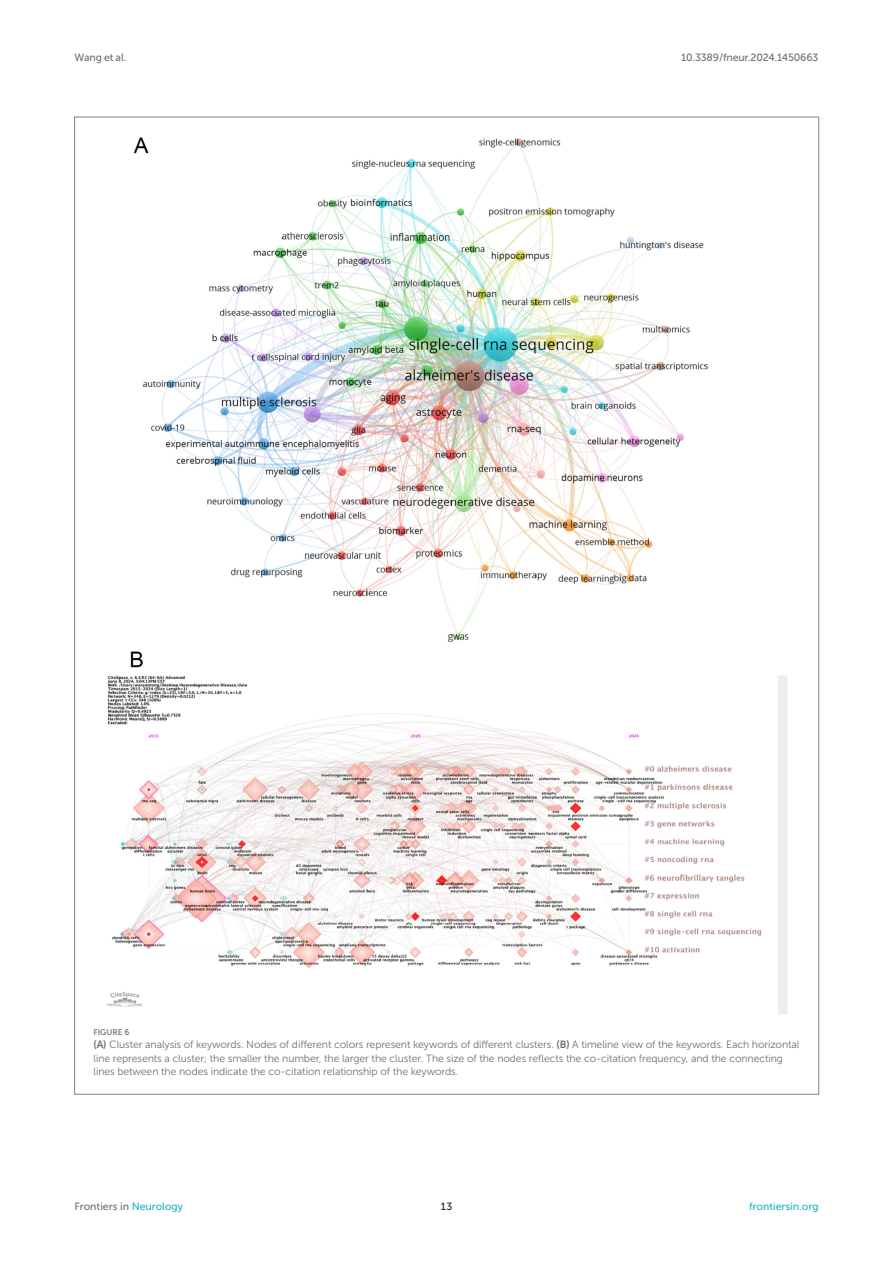
<style>
.page{position:relative;width:893px;height:1263px;background:#fff}
.page>*{position:absolute;margin:0;border:0;box-sizing:border-box;transform-origin:0 0}
.FIG_LEG{font:10.5px/13.5px "Museo Sans 300";letter-spacing:-.01em;color:#706f70}
.t1{font:10.5px "Museo Sans 500";letter-spacing:-.015em;color:#706f70}
.t2{font:10.5px "Museo Sans 500";color:#1db5c3}
.t3{font:10.5px "Museo Sans 500";color:#1b1c1b}
.FIG_HD{font:8.25px "Museo Sans 700";letter-spacing:-.01em;color:#7e7f7f}
.s1{font-family:"Museo Sans 700"}
.s2{color:#1db5c3}
</style>
<div class="page">
<img style="left:106px;top:137px;width:681px;height:877px">
<p class="t1" style="left:74px;top:51px;width:53px">Wang et al.</p>
<p class="t1" style="left:681px;top:51px;width:139px">10.3389/fneur.2024.1450663</p>
<p class="FIG_HD" style="left:94px;top:1027px;width:37px">FIGURE 6</p>
<p class="FIG_LEG" style="left:94px;top:1038px;width:707px"><span class="s1">(A)</span> Cluster analysis of keywords. Nodes of different colors represent keywords of different clusters. <span class="s1">(B)</span> A timeline view of the keywords. Each horizontal line represents a cluster; the smaller the number, the larger the cluster. The size of the nodes reflects the co-citation frequency, and the connecting lines between the nodes indicate the co-citation relationship of the keywords.</p>
<p class="t1" style="left:74px;top:1200px;width:110px">Frontiers in <span class="s2">Neurology</span></p>
<p class="t3" style="left:441px;top:1200px;width:13px">13</p>
<p class="t2" style="left:749px;top:1200px;width:71px">frontiersin.org</p>
</div>
